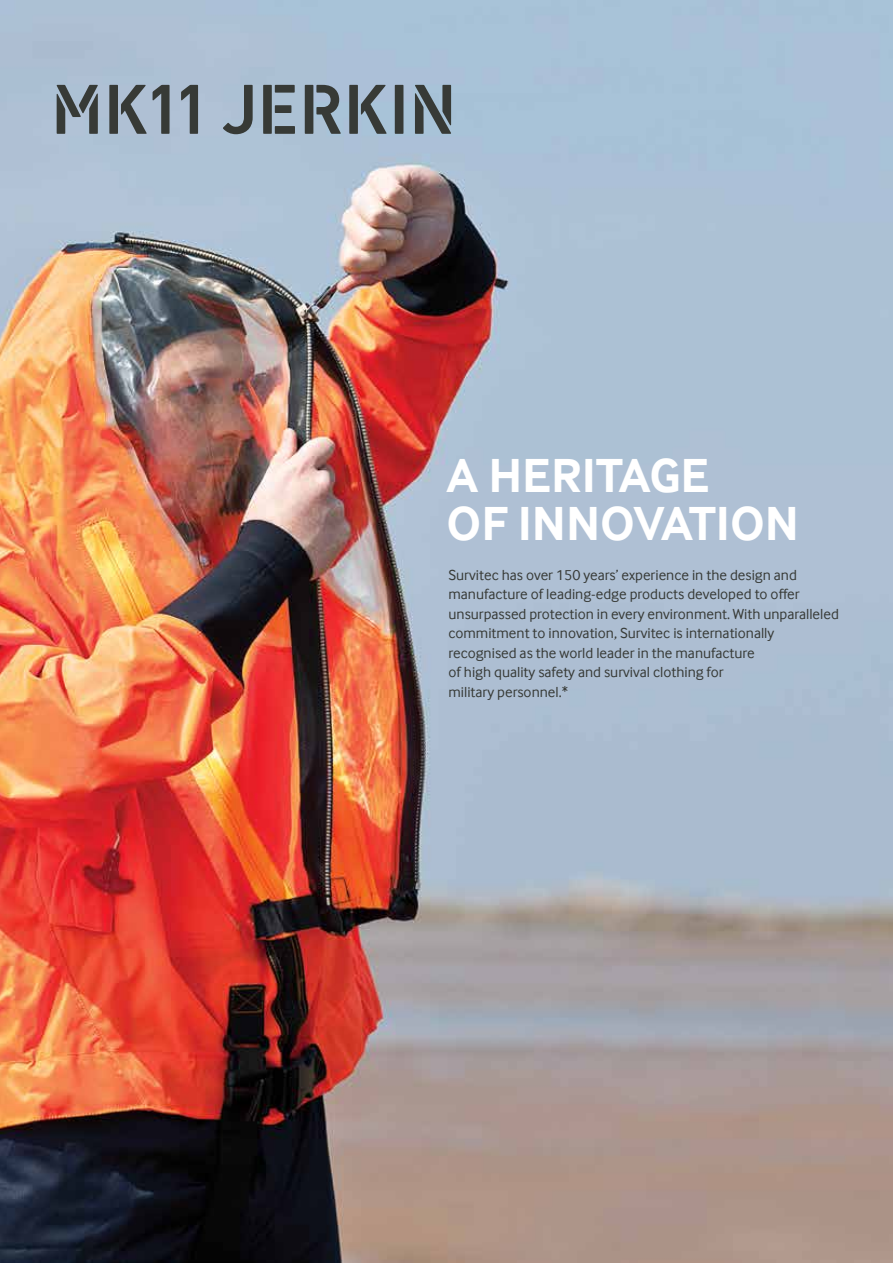
<style>
.page{position:relative;width:893px;height:1263px;background:#fff}
.page>*{position:absolute;margin:0;border:0;box-sizing:border-box;transform-origin:0 0}
.t1{font:72px "Vtg Stencil DIN";color:#373a36}
.t2{font:700 49.2px/47.8px "Inter Face";color:#fff}
.t3{font:15px/19.5px "Inter Face";color:#373a36}
</style>
<div class="page">
<img style="left:0;top:0;width:893px;height:1263px">
<h1 class="t1" style="left:51px;top:67px;width:407px">MK11 JERKIN</h1>
<h2 class="t2" style="left:447px;top:456px;width:354px">A HERITAGE<br>OF INNOVATION</h2>
<p class="t3" style="left:448px;top:566px;width:392px">Survitec has over 150 years’ experience in the design and manufacture of leading-edge products developed to offer unsurpassed protection in every environment. With unparalleled commitment to innovation, Survitec is internationally recognised as the world leader in the manufacture<br>of high quality safety and survival clothing for<br>military personnel.*</p>
</div>
